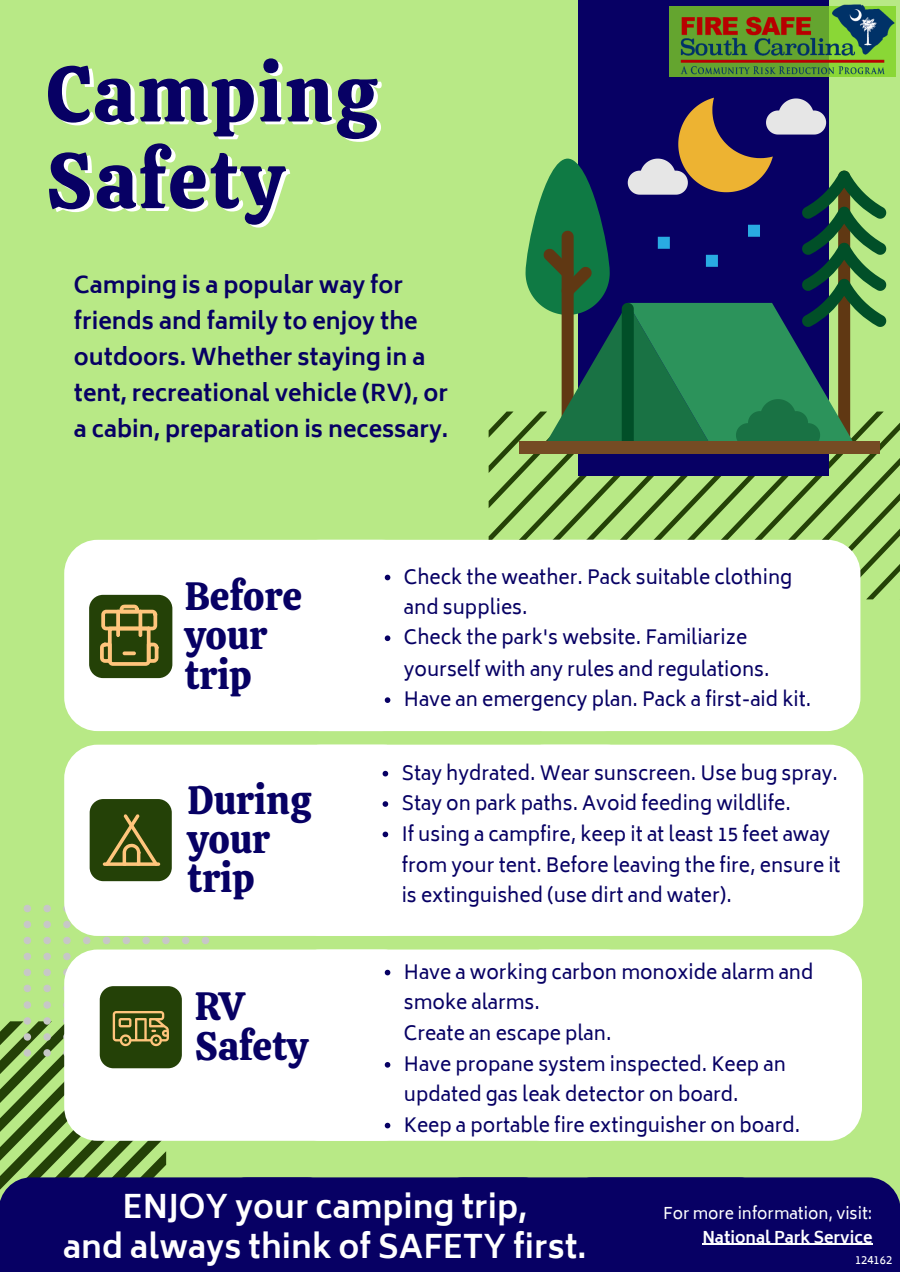
<style>
.page{position:relative;width:900px;height:1272px;background:#b8e986}
.page>*{position:absolute;margin:0;border:0;box-sizing:border-box;transform-origin:0 0}
.t1{font:78.75px "Calistoga";letter-spacing:.03em;color:#070064}
.t2{font:39.3px "Calistoga";color:#070064}
.t3{font:700 31.5px "Biryani";color:#fff}
.t4{font:700 22.5px/36px "Biryani";color:#070064}
.t5{font:19.2px/30.3px "Biryani";color:#070064}
.t6{font:15.75px "Biryani";color:#fff}
.t7{font:700 15.75px "Biryani";color:#fff}
.t8{font:11.25px "Biryani";color:#fff}
</style>
<div class="page">
<svg style="left:489px;top:411px;width:411px;height:188px"></svg>
<div style="left:578px;top:0;width:251px;height:475px;background:#070064"></div>
<div style="left:64px;top:540px;width:351px;height:191px;background:#fff;border-radius:33px"></div>
<div style="left:287px;top:540px;width:351px;height:191px;background:#fff;border-radius:33px"></div>
<div style="left:509px;top:540px;width:351px;height:191px;background:#fff;border-radius:33px"></div>
<div style="left:64px;top:745px;width:352px;height:191px;background:#fff;border-radius:33px"></div>
<div style="left:288px;top:745px;width:352px;height:191px;background:#fff;border-radius:33px"></div>
<div style="left:511px;top:745px;width:352px;height:191px;background:#fff;border-radius:33px"></div>
<svg style="left:385px;top:575px;width:5px;height:5px"></svg>
<svg style="left:385px;top:635px;width:5px;height:6px"></svg>
<svg style="left:385px;top:697px;width:5px;height:6px"></svg>
<svg style="left:383px;top:771px;width:5px;height:5px"></svg>
<svg style="left:383px;top:801px;width:5px;height:6px"></svg>
<svg style="left:383px;top:832px;width:5px;height:5px"></svg>
<div style="left:89px;top:595px;width:83px;height:83px;background:#244107;border-radius:14px"></div>
<div style="left:90px;top:799px;width:82px;height:82px;background:#244107;border-radius:14px"></div>
<svg style="left:526px;top:98px;width:360px;height:355px"></svg>
<div style="left:520px;top:441px;width:360px;height:12px;background:#754c24"></div>
<svg style="left:0;top:905px;width:900px;height:367px"></svg>
<svg style="left:100px;top:605px;width:59px;height:61px"></svg>
<svg style="left:103px;top:814px;width:57px;height:52px"></svg>
<div style="left:669px;top:7px;width:226px;height:70px;background:#64a52f"></div>
<img style="left:675px;top:4px;width:221px;height:73px">
<p class="t1" style="left:46px;top:43px;width:333px">Camping</p>
<p class="t1" style="left:46px;top:129px;width:239px">Safety</p>
<p class="t4" style="left:74px;top:267px;width:376px">Camping is a popular way for friends and family to enjoy the outdoors. Whether staying in a tent, recreational vehicle (RV), or a cabin, preparation is necessary.</p>
<p class="t2" style="left:185px;top:571px;width:119px">Before</p>
<p class="t2" style="left:185px;top:610px;width:84px">your</p>
<p class="t2" style="left:185px;top:649px;width:69px">trip</p>
<p class="t2" style="left:188px;top:774px;width:125px">During</p>
<p class="t2" style="left:188px;top:814px;width:84px">your</p>
<p class="t2" style="left:188px;top:853px;width:69px">trip</p>
<p class="t2" style="left:195px;top:981px;width:51px">RV</p>
<p class="t2" style="left:195px;top:1020px;width:115px">Safety</p>
<p class="t5" style="left:404px;top:562px;width:390px">Check the weather. Pack suitable clothing and supplies.</p>
<p class="t5" style="left:404px;top:622px;width:367px;line-height:31.5px">Check the park's website. Familiarize yourself with any rules and regulations.</p>
<p class="t5" style="left:404px;top:685px;width:409px">Have an emergency plan. Pack a first-aid kit.</p>
<p class="t5" style="left:402px;top:758px;width:438px">Stay hydrated. Wear sunscreen. Use bug spray.</p>
<p class="t5" style="left:402px;top:788px;width:391px">Stay on park paths. Avoid feeding wildlife.</p>
<p class="t5" style="left:402px;top:818px;width:441px;line-height:30.9px">If using a campfire, keep it at least 15 feet away from your tent. Before leaving the fire, ensure it is extinguished (use dirt and water).</p>
<p class="t5" style="left:404px;top:957px;width:411px">Have a working carbon monoxide alarm and smoke alarms.</p>
<p class="t5" style="left:404px;top:1018px;width:209px">Create an escape plan.</p>
<p class="t5" style="left:404px;top:1049px;width:384px">Have propane system inspected. Keep an updated gas leak detector on board.</p>
<p class="t5" style="left:404px;top:1110px;width:398px">Keep a portable fire extinguisher on board.</p>
<p class="t3" style="left:123px;top:1189px;width:406px">ENJOY your camping trip,</p>
<p class="t3" style="left:63px;top:1229px;width:525px">and always think of SAFETY first.</p>
<p class="t6" style="left:663px;top:1204px;width:211px">For more information, visit:</p>
<p class="t7" style="left:702px;top:1228px;width:172px">National Park Service</p>
<p class="t8" style="left:855px;top:1253px;width:39px">124162</p>
</div>
